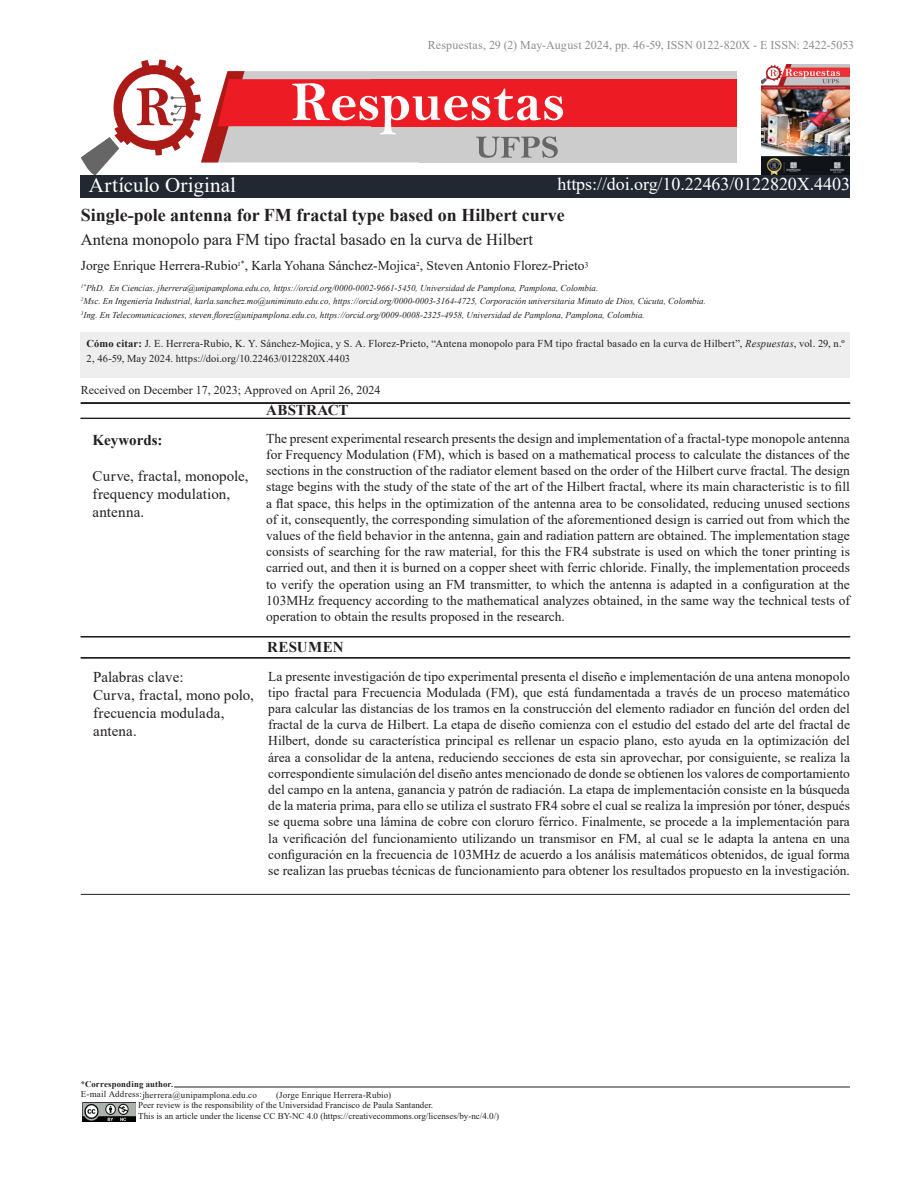
<style>
.page{position:relative;width:918px;height:1188px;background:#fff}
.page>*{position:absolute;margin:0;border:0;box-sizing:border-box;transform-origin:0 0}
.t1{font:21px "Times New Roman";letter-spacing:.01em;color:#fff}
.Título_1{font:700 18px "Times New Roman";color:#231f20}
.Título_1-2{font:18px "Times New Roman";letter-spacing:-.005em;color:#fff}
.Título_1-3{font:16.5px "Times New Roman";color:#231f20}
.t2{font:15px/18px "Times New Roman";letter-spacing:.005em;color:#231f20}
.Título_1-4{font:700 15px "Times New Roman";color:#231f20}
.Resumen{font:13.5px/16.2px "Times New Roman";color:#231f20;text-align:justify}
.Título_1-5{font:13.5px "Times New Roman";color:#231f20}
.t3{font:12px "Times New Roman";letter-spacing:.005em;color:#8a8c8f}
.t4{font:12px "Times New Roman";color:#231f20}
.t5{font:10.5px/15px "Times New Roman";letter-spacing:.015em;color:#231f20}
.Título_1-6{font:italic 9px "Times New Roman";color:#231f20}
.t6{font:9px/10.8px "Times New Roman";color:#231f20}
.t7{font:9px "Times New Roman";letter-spacing:.02em;color:#231f20}
.t8{font:700 8.7px "Times New Roman";letter-spacing:.02em;color:#231f20}
.s1{font-weight:700}
.s2{font-style:italic}
</style>
<div class="page">
<hr style="left:174px;top:1087px;width:676px;height:1px;background:#231f20">
<img style="left:82px;top:1102px;width:54px;height:20px">
<div style="left:420px;top:71px;width:317px;height:91px;background:#ccc"></div>
<div style="left:372px;top:79px;width:365px;height:47px;background:#ed1c24"></div>
<svg style="left:81px;top:60px;width:482px;height:115px"></svg>
<img style="left:761px;top:64px;width:89px;height:111px">
<div style="left:81px;top:175px;width:769px;height:23px;background:#222832"></div>
<div style="left:81px;top:403px;width:769px;height:1px;border:1px solid #231f20"></div>
<div style="left:81px;top:418px;width:769px;height:1px;border:1px solid #231f20"></div>
<hr style="left:81px;top:637px;width:769px;height:1px;background:#231f20">
<div style="left:81px;top:636px;width:769px;height:1px;border:1px solid #231f20"></div>
<hr style="left:81px;top:658px;width:769px;height:1px;background:#231f20">
<div style="left:81px;top:657px;width:769px;height:1px;border:1px solid #231f20"></div>
<hr style="left:81px;top:894px;width:769px;height:1px;background:#231f20">
<div style="left:81px;top:332px;width:769px;height:46px;background:#eeeeef"></div>
<h1 class="t1" style="left:89px;top:171px;width:148px">Artículo Original</h1>
<p class="t3" style="left:428px;top:36px;width:428px">Respuestas, 29 (2) May-August 2024, pp. 46-59, ISSN 0122-820X - E ISSN: 2422-5053</p>
<p class="Título_1-2" style="left:558px;top:171px;width:294px">https://doi.org/10.22463/0122820X.4403</p>
<p class="Título_1" style="left:81px;top:202px;width:486px">Single-pole antenna for FM fractal type based on Hilbert curve</p>
<p class="Título_1-3" style="left:81px;top:228px;width:454px">Antena monopolo para FM tipo fractal basado en la curva de Hilbert</p>
<p class="Título_1-5" style="left:81px;top:256px;width:509px">Jorge Enrique Herrera-Rubio<sup>1*</sup>, Karla Yohana Sánchez-Mojica<sup>2</sup>, Steven Antonio Florez-Prieto<sup>3</sup></p>
<p class="Título_1-6" style="left:81px;top:282px;width:519px"><sup>1*</sup>PhD. En Ciencias, jherrera@unipamplona.edu.co, https://orcid.org/0000-0002-9661-5450, Universidad de Pamplona, Pamplona, Colombia.</p>
<p class="Título_1-6" style="left:81px;top:295px;width:627px"><sup>2</sup>Msc. En Ingeniería Industrial, karla.sanchez.mo@uniminuto.edu.co, https://orcid.org/0000-0003-3164-4725, Corporación universitaria Minuto de Dios, Cúcuta, Colombia.</p>
<p class="Título_1-6" style="left:81px;top:309px;width:566px"><sup>3</sup>Ing. En Telecomunicaciones, steven.florez@unipamplona.edu.co, https://orcid.org/0009-0008-2325-4958, Universidad de Pamplona, Pamplona, Colombia.</p>
<p class="t5" style="left:87px;top:335px;width:759px"><span class="s1">Cómo citar:</span> J. E. Herrera-Rubio, K. Y. Sánchez-Mojica, y S. A. Florez-Prieto, “Antena monopolo para FM tipo fractal basado en la curva de Hilbert”, <span class="s2">Respuestas</span>, vol. 29, n.º<br>2, 46-59, May 2024. https://doi.org/10.22463/0122820X.4403</p>
<p class="t4" style="left:81px;top:381px;width:301px">Received on December 17, 2023; Approved on April 26, 2024</p>
<p class="Título_1-4" style="left:93px;top:429px;width:71px">Keywords:</p>
<p class="t2" style="left:93px;top:467px;width:158px">Curve, fractal, monopole, frequency modulation, antenna.</p>
<p class="Título_1-4" style="left:266px;top:400px;width:84px">ABSTRACT</p>
<p class="Resumen" style="left:266px;top:430px;width:585px">The present experimental research presents the design and implementation of a fractal-type monopole antenna for Frequency Modulation (FM), which is based on a mathematical process to calculate the distances of the sections in the construction of the radiator element based on the order of the Hilbert curve fractal. The design stage begins with the study of the state of the art of the Hilbert fractal, where its main characteristic is to fill a flat space, this helps in the optimization of the antenna area to be consolidated, reducing unused sections of it, consequently, the corresponding simulation of the aforementioned design is carried out from which the values of the field behavior in the antenna, gain and radiation pattern are obtained. The implementation stage consists of searching for the raw material, for this the FR4 substrate is used on which the toner printing is carried out, and then it is burned on a copper sheet with ferric chloride. Finally, the implementation proceeds to verify the operation using an FM transmitter, to which the antenna is adapted in a configuration at the 103MHz frequency according to the mathematical analyzes obtained, in the same way the technical tests of operation to obtain the results proposed in the research.</p>
<p class="t2" style="left:93px;top:667px;width:92px">Palabras clave:</p>
<p class="t2" style="left:93px;top:685px;width:162px">Curva, fractal, mono polo, frecuencia modulada, antena.</p>
<p class="Título_1-4" style="left:267px;top:636px;width:78px">RESUMEN</p>
<p class="Resumen" style="left:268px;top:668px;width:583px">La presente investigación de tipo experimental presenta el diseño e implementación de una antena monopolo tipo fractal para Frecuencia Modulada (FM), que está fundamentada a través de un proceso matemático para calcular las distancias de los tramos en la construcción del elemento radiador en función del orden del fractal de la curva de Hilbert. La etapa de diseño comienza con el estudio del estado del arte del fractal de Hilbert, donde su característica principal es rellenar un espacio plano, esto ayuda en la optimización del área a consolidar de la antena, reduciendo secciones de esta sin aprovechar, por consiguiente, se realiza la correspondiente simulación del diseño antes mencionado de donde se obtienen los valores de comportamiento del campo en la antena, ganancia y patrón de radiación. La etapa de implementación consiste en la búsqueda de la materia prima, para ello se utiliza el sustrato FR4 sobre el cual se realiza la impresión por tóner, después se quema sobre una lámina de cobre con cloruro férrico. Finalmente, se procede a la implementación para la verificación del funcionamiento utilizando un transmisor en FM, al cual se le adapta la antena en una configuración en la frecuencia de 103MHz de acuerdo a los análisis matemáticos obtenidos, de igual forma se realizan las pruebas técnicas de funcionamiento para obtener los resultados propuesto en la investigación.</p>
<p class="t8" style="left:81px;top:1078px;width:94px">*Corresponding author.</p>
<p class="t6" style="left:138px;top:1089px;width:363px;text-indent:-57px">E-mail Address:jherrera@unipamplona.edu.co<br>Peer review is the responsibility of the Universidad Francisco de Paula Santander.<br>This is an article under the license CC BY-NC 4.0 (https://creativecommons.org/licenses/by-nc/4.0/)</p>
<p class="t7" style="left:276px;top:1088px;width:116px">(Jorge Enrique Herrera-Rubio)</p>
</div>
